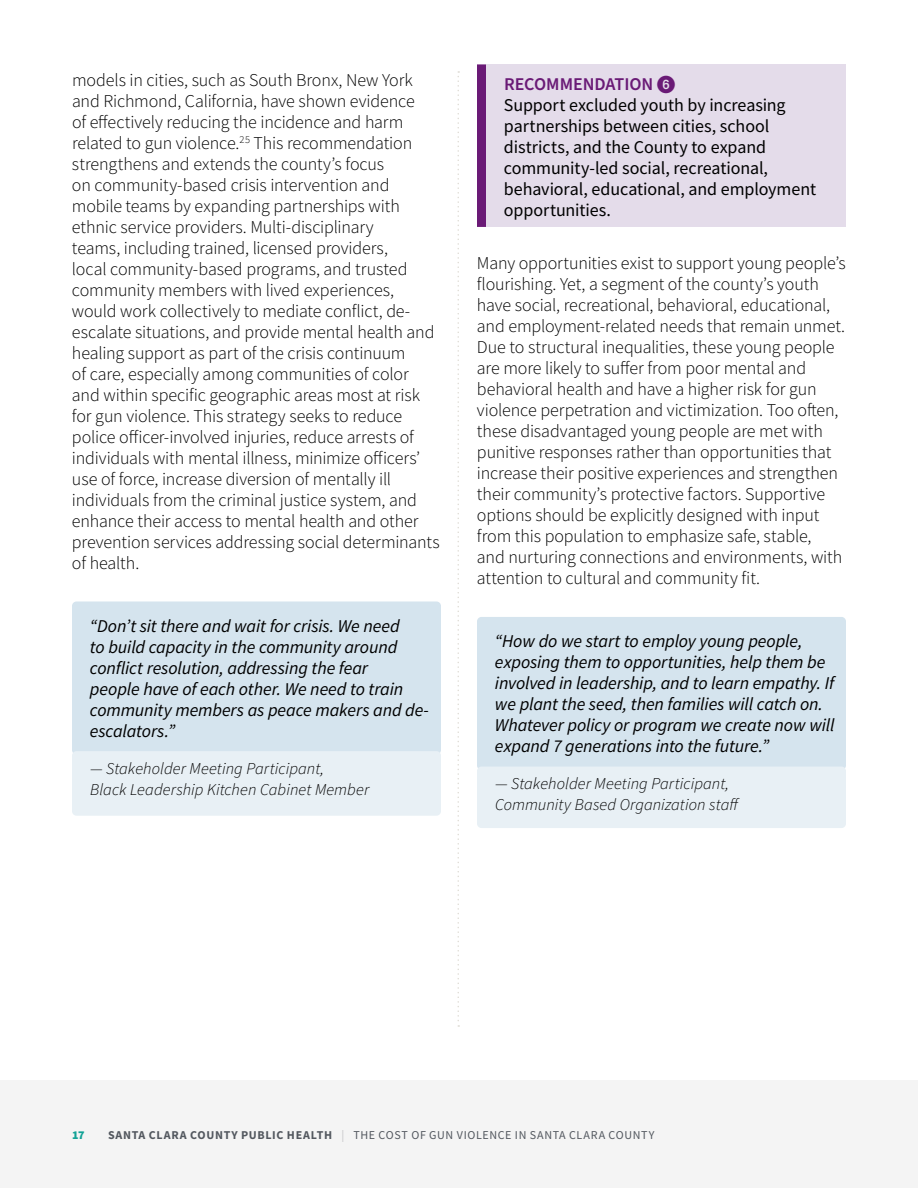
<style>
.page{position:relative;width:918px;height:1188px;background:#fff}
.page>*{position:absolute;margin:0;border:0;box-sizing:border-box;transform-origin:0 0}
.Body_STD{font:300 18px/21px "Source Sans Pro";letter-spacing:-.01em;color:#000}
.New_Quote{font:italic 18px/21px "Source Sans Pro";letter-spacing:-.01em;color:#000}
.Highlighted_Text{font:18px/21px "Source Sans Pro";letter-spacing:-.005em;color:#000}
.New_Quotee{font:italic 300 16.5px/21px "Source Sans Pro";letter-spacing:.005em;color:#000}
.t1{font:12px "Source Sans Pro";letter-spacing:.05em;color:#53585f}
.t2{font:900 12px "Source Sans Pro";color:#12a296}
.s1{font-weight:600;color:#6a1a76}
.s2{font-family:"European Pi One";color:#6a1a76}
.s3{font-weight:700}
.s4{color:#c4c3c6}
</style>
<div class="page">
<div style="left:0;top:1080px;width:918px;height:108px;background:#f4f4f4"></div>
<div style="left:72px;top:602px;width:369px;height:152px;background:#d5e4ee;border-radius:4px"></div>
<div style="left:72px;top:751px;width:369px;height:65px;background:#e8f0f5;border-radius:4px"></div>
<div style="left:477px;top:64px;width:369px;height:163px;background:#e4dcea"></div>
<div style="left:477px;top:64px;width:9px;height:163px;background:#6a1a76"></div>
<div style="left:477px;top:617px;width:369px;height:153px;background:#d5e4ee;border-radius:4px"></div>
<div style="left:477px;top:767px;width:369px;height:61px;background:#e8f0f5;border-radius:4px"></div>
<svg style="left:458px;top:71px;width:1px;height:956px"></svg>
<p class="Body_STD" style="left:72px;top:69px;width:369px">models in cities, such as South Bronx, New York and Richmond, California, have shown evidence<br>of effectively reducing the incidence and harm related to gun violence.<sup>25</sup> This recommendation strengthens and extends the county’s focus<br>on community-based crisis intervention and mobile teams by expanding partnerships with ethnic service providers. Multi-disciplinary<br>teams, including trained, licensed providers,<br>local community-based programs, and trusted community members with lived experiences, would work collectively to mediate conflict, de&shy;escalate situations, and provide mental health and healing support as part of the crisis continuum<br>of care, especially among communities of color and within specific geographic areas most at risk for gun violence. This strategy seeks to reduce police officer-involved injuries, reduce arrests of individuals with mental illness, minimize officers’ use of force, increase diversion of mentally ill individuals from the criminal justice system, and enhance their access to mental health and other prevention services addressing social determinants of health.</p>
<p class="New_Quote" style="left:90px;top:615px;width:341px">“Don’t sit there and wait for crisis. We need<br>to build capacity in the community around conflict resolution, addressing the fear<br>people have of each other. We need to train community members as peace makers and de&shy;escalators.”</p>
<p class="New_Quotee" style="left:90px;top:758px;width:281px">— Stakeholder Meeting Participant,<br>Black Leadership Kitchen Cabinet Member</p>
<p class="Highlighted_Text" style="left:504px;top:74px;width:314px"><span class="s1">RECOMMENDATION</span> <span class="s2">6<br></span>Support excluded youth by increasing partnerships between cities, school districts, and the County to expand community-led social, recreational, behavioral, educational, and employment opportunities.</p>
<p class="Body_STD" style="left:477px;top:252px;width:370px">Many opportunities exist to support young people’s flourishing. Yet, a segment of the county’s youth have social, recreational, behavioral, educational, and employment-related needs that remain unmet.<br>Due to structural inequalities, these young people are more likely to suffer from poor mental and behavioral health and have a higher risk for gun violence perpetration and victimization. Too often, these disadvantaged young people are met with punitive responses rather than opportunities that increase their positive experiences and strengthen their community’s protective factors. Supportive options should be explicitly designed with input from this population to emphasize safe, stable,<br>and nurturing connections and environments, with attention to cultural and community fit.</p>
<p class="New_Quote" style="left:495px;top:630px;width:341px">“How do we start to employ young people, exposing them to opportunities, help them be involved in leadership, and to learn empathy. If we plant the seed, then families will catch on.<br>Whatever policy or program we create now will expand 7 generations into the future.”</p>
<p class="New_Quotee" style="left:495px;top:773px;width:246px">— Stakeholder Meeting Participant,<br>Community Based Organization staff</p>
<p class="t2" style="left:72px;top:1126px;width:14px">17</p>
<p class="t1" style="left:108px;top:1127px;width:548px"><span class="s3">SANTA CLARA COUNTY PUBLIC HEALTH</span> <span class="s4">|</span> THE COST OF GUN VIOLENCE IN SANTA CLARA COUNTY</p>
</div>
